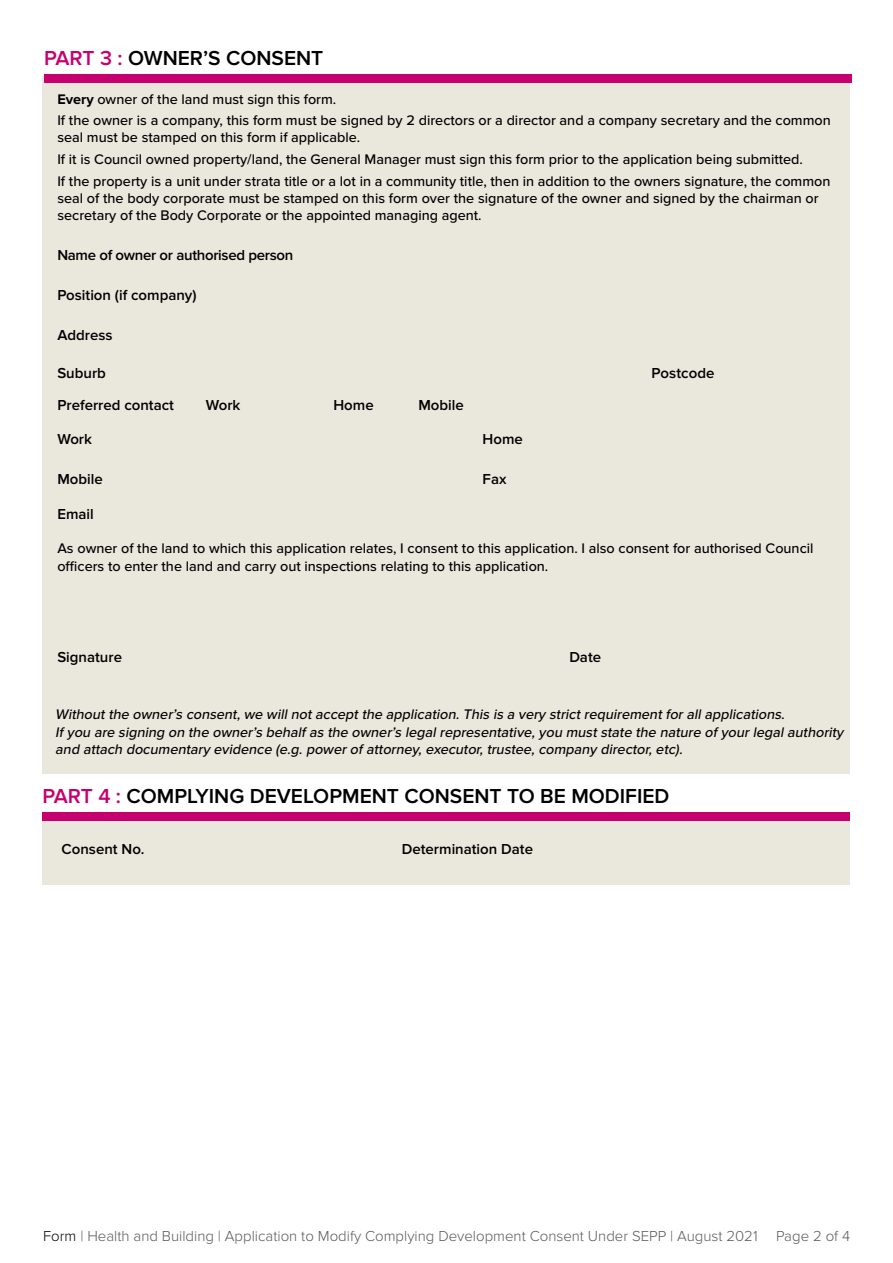
<style>
.page{position:relative;width:893px;height:1263px;background:#fff}
.page>*{position:absolute;margin:0;border:0;box-sizing:border-box;transform-origin:0 0}
.t1{font:600 21px "Proxima Nova";color:#000}
.t2{font:600 15px "Proxima Nova";color:#000}
.t3{font:300 15px "Proxima Nova";color:#58595b}
.t4{font:600 15px "Proxima Nova";letter-spacing:-.02em;color:#000}
.t5{font:500 14.4px/21.6px "Proxima Nova";color:#000}
.t6{font:italic 500 14.4px/17.2px "Proxima Nova";color:#000}
.s1{color:#c6006f}
.s2{font-weight:700}
.s3{color:#000}
</style>
<div class="page">
<div style="left:43px;top:77px;width:807px;height:697px;background:#eae7dd"></div>
<div style="left:43px;top:816px;width:807px;height:69px;background:#eae7dd"></div>
<div style="left:44px;top:74px;width:808px;height:9px;background:#c6006f"></div>
<div style="left:43px;top:812px;width:807px;height:9px;background:#c6006f"></div>
<h1 class="t1" style="left:44px;top:46px;width:281px"><span class="s1">PART 3 :</span> OWNER’S CONSENT</h1>
<p class="t5" style="left:57px;top:89px;width:775px"><span class="s2">Every</span> owner of the land must sign this form.<br>If the owner is a company, this form must be signed by 2 directors or a director and a company secretary and the common</p>
<p class="t5" style="left:57px;top:127px;width:775px">seal must be stamped on this form if applicable.<br>If it is Council owned property/land, the General Manager must sign this form prior to the application being submitted.<br>If the property is a unit under strata title or a lot in a community title, then in addition to the owners signature, the common</p>
<p class="t5" style="left:57px;top:190px;width:763px;line-height:17.2px">seal of the body corporate must be stamped on this form over the signature of the owner and signed by the chairman or secretary of the Body Corporate or the appointed managing agent.</p>
<p class="t4" style="left:57px;top:247px;width:237px">Name of owner or authorised person</p>
<p class="t2" style="left:57px;top:287px;width:141px">Position (if company)</p>
<p class="t2" style="left:57px;top:327px;width:57px">Address</p>
<p class="t2" style="left:57px;top:364px;width:50px">Suburb</p>
<p class="t2" style="left:651px;top:364px;width:65px">Postcode</p>
<p class="t2" style="left:57px;top:396px;width:118px">Preferred contact</p>
<p class="t2" style="left:206px;top:396px;width:36px">Work</p>
<p class="t2" style="left:333px;top:396px;width:42px">Home</p>
<p class="t2" style="left:418px;top:396px;width:47px">Mobile</p>
<p class="t2" style="left:57px;top:430px;width:36px">Work</p>
<p class="t2" style="left:483px;top:430px;width:42px">Home</p>
<p class="t2" style="left:57px;top:470px;width:47px">Mobile</p>
<p class="t2" style="left:483px;top:470px;width:25px">Fax</p>
<p class="t2" style="left:57px;top:505px;width:38px">Email</p>
<p class="t5" style="left:57px;top:540px;width:758px;line-height:17.2px">As owner of the land to which this application relates, I consent to this application. I also consent for authorised Council officers to enter the land and carry out inspections relating to this application.</p>
<p class="t2" style="left:57px;top:649px;width:66px">Signature</p>
<p class="t2" style="left:569px;top:649px;width:33px">Date</p>
<p class="t6" style="left:55px;top:706px;width:793px">Withoutthe owner’s consent,we willnotacceptthe application.This is a very strictrequirementforallapplications.<br>Ifyou are signing on the owner’s behalfas the owner’s legalrepresentative,you muststate the nature ofyourlegalauthority and attach documentary evidence (e.g.powerofattorney,executor,trustee,company director,etc).</p>
<h1 class="t1" style="left:43px;top:784px;width:628px"><span class="s1">PART 4 :</span> COMPLYING DEVELOPMENT CONSENT TO BE MODIFIED</h1>
<p class="t2" style="left:62px;top:841px;width:84px">Consent No.</p>
<p class="t2" style="left:402px;top:841px;width:133px">Determination Date</p>
<p class="t3" style="left:43px;top:1227px;width:808px"><span class="s3">Form</span> | Health and Building | Application to Modify Complying Development Consent Under SEPP | August 2021 Page 2 of 4</p>
</div>
